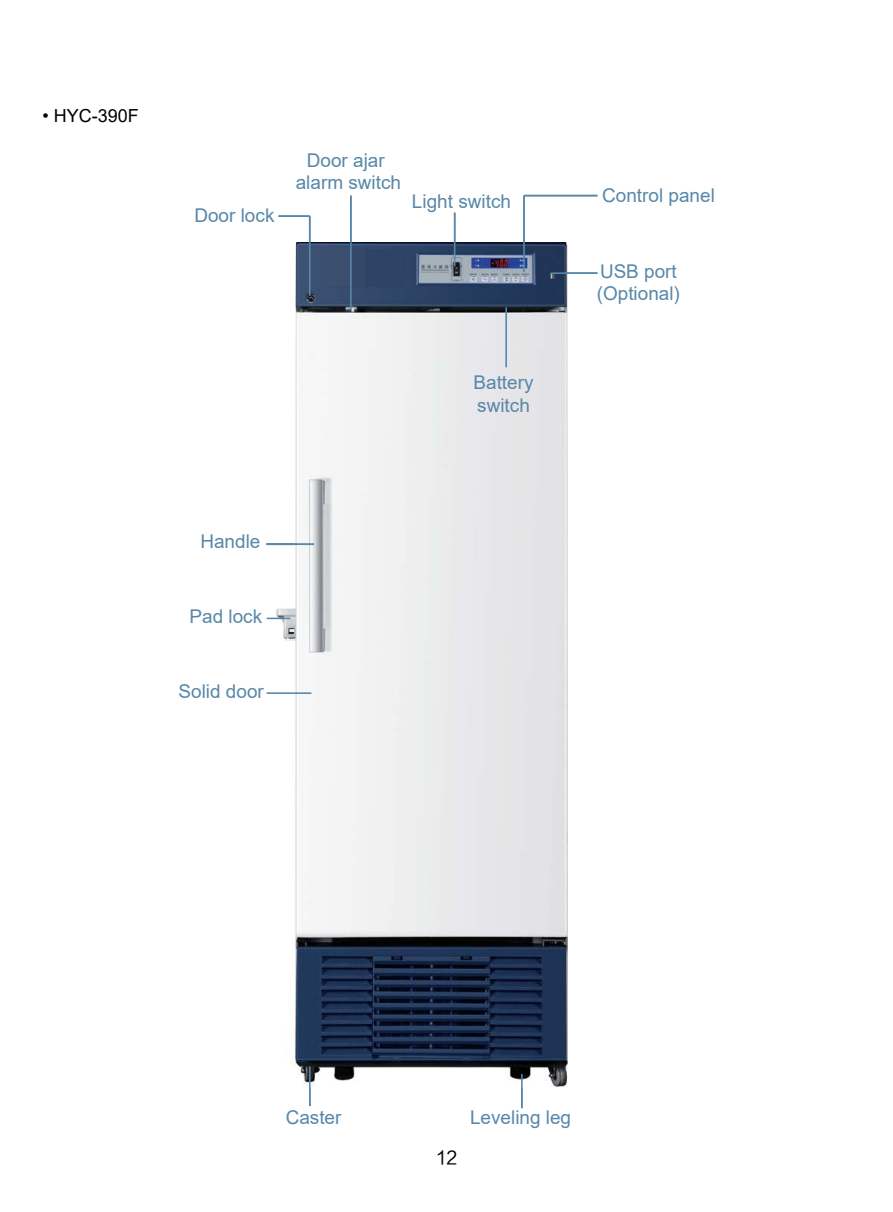
<style>
.page{position:relative;width:893px;height:1212px;background:#fff}
.page>*{position:absolute;margin:0;border:0;box-sizing:border-box;transform-origin:0 0}
.t1{font:18.9px/22.8px "Arial";color:#5887a9;text-align:center}
.t2{font:18px "Arial";color:#000}
.t3{font:18px "FZLTHK GBK1 0";color:#000}
</style>
<div class="page">
<img style="left:275px;top:242px;width:293px;height:845px">
<hr style="left:551px;top:272px;width:46px;height:2px;background:#5887a9">
<svg style="left:267px;top:618px;width:23px;height:1px"></svg>
<hr style="left:523px;top:196px;width:2px;height:76px;background:#5887a9">
<hr style="left:454px;top:213px;width:1px;height:53px;background:#5887a9">
<div style="left:324px;top:249px;width:35px;height:37px;background:#3c4f6e"></div>
<div style="left:359px;top:249px;width:44px;height:37px;background:#2e4365"></div>
<div style="left:352px;top:249px;width:13px;height:39px;background:#344869"></div>
<hr style="left:267px;top:543px;width:47px;height:2px;background:#5887a9">
<hr style="left:279px;top:215px;width:31px;height:2px;background:#5887a9">
<hr style="left:309px;top:216px;width:1px;height:80px;background:#5887a9">
<hr style="left:350px;top:196px;width:2px;height:114px;background:#5887a9">
<hr style="left:505px;top:307px;width:2px;height:60px;background:#5887a9">
<hr style="left:524px;top:195px;width:73px;height:1px;background:#5887a9">
<hr style="left:309px;top:1066px;width:2px;height:40px;background:#5887a9">
<hr style="left:521px;top:1074px;width:2px;height:34px;background:#5887a9">
<hr style="left:267px;top:692px;width:44px;height:2px;background:#5887a9">
<p class="t2" style="left:43px;top:103px;width:98px">• HYC-390F</p>
<p class="t1" style="left:194px;top:204px;width:82px">Door lock</p>
<p class="t1" style="left:296px;top:148px;width:107px">Door ajar alarm switch</p>
<p class="t1" style="left:412px;top:190px;width:101px">Light switch</p>
<p class="t1" style="left:200px;top:530px;width:62px">Handle</p>
<p class="t1" style="left:189px;top:605px;width:74px">Pad lock</p>
<p class="t1" style="left:179px;top:680px;width:87px">Solid door</p>
<p class="t1" style="left:473px;top:366px;width:62px">Battery switch</p>
<p class="t1" style="left:473px;top:371px;width:62px;text-align:left">Battery switch</p>
<p class="t1" style="left:602px;top:184px;width:114px">Control panel</p>
<p class="t1" style="left:597px;top:260px;width:84px;text-align:left">USB port (Optional)</p>
<p class="t1" style="left:286px;top:1105px;width:57px">Caster</p>
<p class="t1" style="left:470px;top:1105px;width:103px">Leveling leg</p>
<p class="t3" style="left:436px;top:1147px;width:23px">12</p>
</div>
